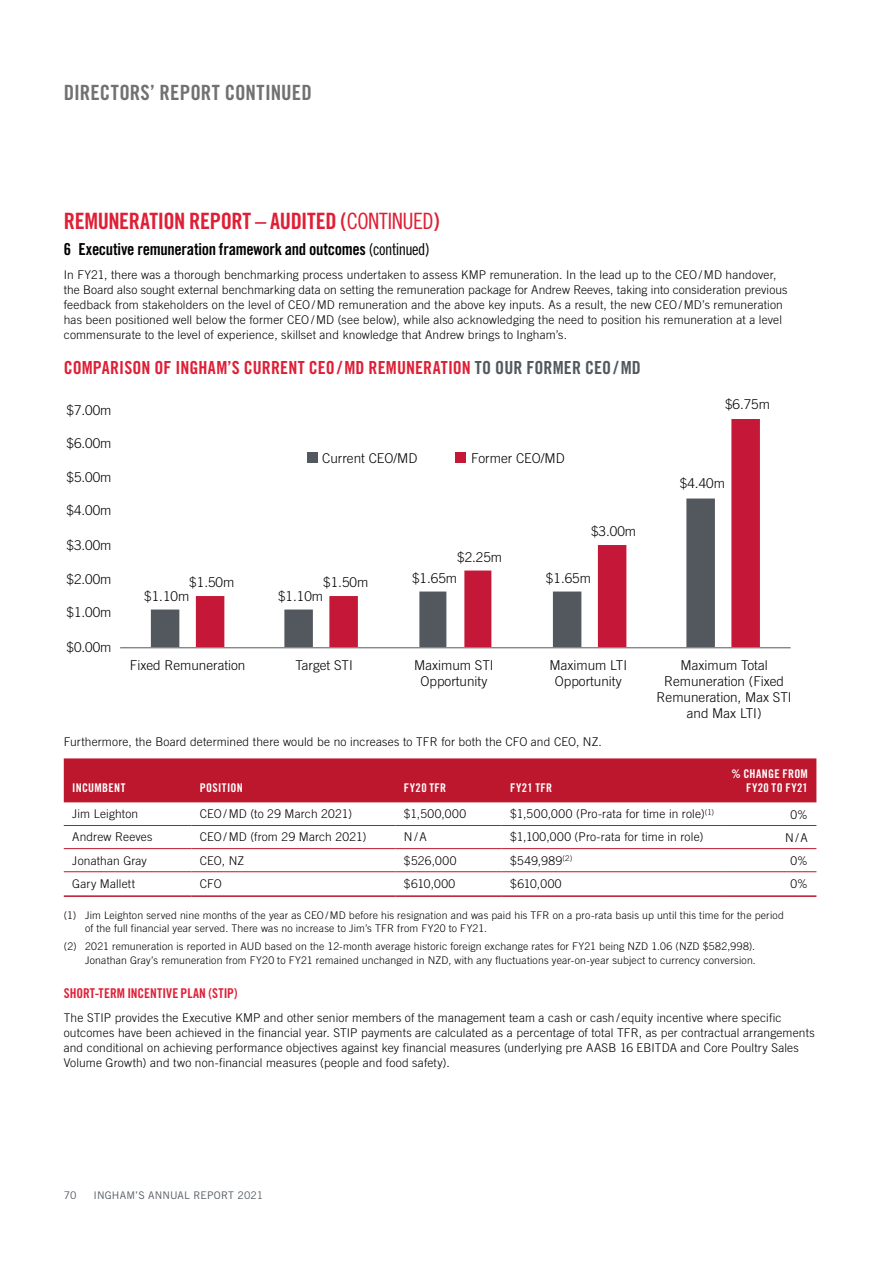
<style>
.page{position:relative;width:893px;height:1263px;background:#fff}
.page>*{position:absolute;margin:0;border:0;box-sizing:border-box;transform-origin:0 0}
.t1{font:22.5px "Trade Gothic Bold Cond Twenty";color:#df1f36}
.t2{font:22.5px "Trade Gothic Cond Eighteen";letter-spacing:-.025em;color:#df1f36}
.t3{font:21px "Trade Gothic Bold Cond Twenty";color:#717171}
.t4{font:18px "Trade Gothic Bold Cond Twenty";letter-spacing:.005em;color:#df1f36}
.t5{font:16.5px "Trade Gothic Bold Cond Twenty";letter-spacing:-.02em;color:#000}
.t6{font:300 13.5px/16.2px "Trade Gothic";color:#000;text-align:center}
.t7{font:13.5px "Trade Gothic Bold Cond Twenty";letter-spacing:.005em;color:#df1f36}
.t8{font:300 12px/15px "Trade Gothic";letter-spacing:.01em;color:#000}
.t9{font:12px/13.5px "Trade Gothic Bold Cond Twenty";letter-spacing:.03em;color:#fff;text-align:right}
.t10{font:300 10.5px/13.5px "Trade Gothic";letter-spacing:.015em;color:#000}
.t11{font:10.5px "Trade Gothic";letter-spacing:.015em;color:#53585f}
.s1{font-family:"Trade Gothic Bold Cond Twenty"}
.s2{font-family:"Trade Gothic Cond Eighteen"}
.s3{color:#53585f}
</style>
<div class="page">
<svg style="left:151px;top:596px;width:45px;height:51px"></svg>
<svg style="left:196px;top:419px;width:564px;height:228px"></svg>
<div style="left:307px;top:452px;width:10px;height:10px;background:#53585f"></div>
<div style="left:455px;top:452px;width:11px;height:10px;background:#c51839"></div>
<hr style="left:120px;top:647px;width:671px;height:1px;background:#53585f">
<div style="left:64px;top:758px;width:752px;height:44px;background:#bc172c"></div>
<hr style="left:64px;top:825px;width:127px;height:1px;background:#bc172c">
<hr style="left:191px;top:825px;width:204px;height:1px;background:#bc172c">
<hr style="left:395px;top:825px;width:107px;height:1px;background:#bc172c">
<hr style="left:502px;top:825px;width:221px;height:1px;background:#bc172c">
<hr style="left:723px;top:825px;width:93px;height:1px;background:#bc172c">
<hr style="left:64px;top:848px;width:127px;height:1px;background:#bc172c">
<hr style="left:191px;top:848px;width:204px;height:1px;background:#bc172c">
<hr style="left:395px;top:848px;width:107px;height:1px;background:#bc172c">
<hr style="left:502px;top:848px;width:221px;height:1px;background:#bc172c">
<hr style="left:723px;top:848px;width:93px;height:1px;background:#bc172c">
<hr style="left:64px;top:871px;width:127px;height:1px;background:#bc172c">
<hr style="left:191px;top:871px;width:204px;height:1px;background:#bc172c">
<hr style="left:395px;top:871px;width:107px;height:1px;background:#bc172c">
<hr style="left:502px;top:871px;width:221px;height:1px;background:#bc172c">
<hr style="left:723px;top:871px;width:93px;height:1px;background:#bc172c">
<hr style="left:64px;top:895px;width:127px;height:2px;background:#bc172c">
<hr style="left:191px;top:895px;width:204px;height:2px;background:#bc172c">
<hr style="left:395px;top:895px;width:107px;height:2px;background:#bc172c">
<hr style="left:502px;top:895px;width:221px;height:2px;background:#bc172c">
<hr style="left:723px;top:895px;width:93px;height:2px;background:#bc172c">
<h2 class="t3" style="left:64px;top:80px;width:21px">Directors</h2>
<h2 class="t3" style="left:150px;top:80px;width:21px">’ report</h2>
<h2 class="t3" style="left:225px;top:80px;width:89px">CONTINUED</h2>
<h1 class="t1" style="left:64px;top:207px;width:22px">Remuneration</h1>
<h1 class="t1" style="left:189px;top:207px;width:12px">report</h1>
<h1 class="t1" style="left:255px;top:207px;width:26px">– audited</h1>
<h1 class="t2" style="left:341px;top:208px;width:101px"><span class="s1">(</span>CONTINUED<span class="s1">)</span></h1>
<h3 class="t5" style="left:64px;top:239px;width:368px">6 Executive remuneration framework and outcomes <span class="s2">(continued)</span></h3>
<p class="t8" style="left:64px;top:267px;width:725px">In FY21, there was a thorough benchmarking process undertaken to assess KMP remuneration. In the lead up to the CEO/ MD handover, the Board also sought external benchmarking data on setting the remuneration package for Andrew Reeves, taking into consideration previous feedback from stakeholders on the level of CEO/ MD remuneration and the above key inputs. As a result, the new CEO/ MD’s remuneration has been positioned well below the former CEO/ MD (see below), while also acknowledging the need to position his remuneration at a level commensurate to the level of experience, skillset and knowledge that Andrew brings to Ingham’s.</p>
<h3 class="t4" style="left:64px;top:357px;width:578px">COMPARISON OF INGHAM’S CURRENT CEO /MD REMUNERATION <span class="s3">TO OUR FORMER CEO /MD</span></h3>
<p class="t6" style="left:66px;top:401px;width:47px">$7.00m</p>
<p class="t6" style="left:66px;top:434px;width:47px">$6.00m</p>
<p class="t6" style="left:66px;top:469px;width:47px">$5.00m</p>
<p class="t6" style="left:66px;top:502px;width:47px">$4.00m</p>
<p class="t6" style="left:66px;top:536px;width:47px">$3.00m</p>
<p class="t6" style="left:66px;top:571px;width:47px">$2.00m</p>
<p class="t6" style="left:66px;top:604px;width:47px">$1.00m</p>
<p class="t6" style="left:66px;top:638px;width:47px">$0.00m</p>
<p class="t6" style="left:322px;top:449px;width:97px">Current CEO/MD</p>
<p class="t6" style="left:471px;top:449px;width:95px">Former CEO/MD</p>
<p class="t6" style="left:457px;top:548px;width:47px">$2.25m</p>
<p class="t6" style="left:591px;top:523px;width:47px">$3.00m</p>
<p class="t6" style="left:189px;top:574px;width:47px">$1.50m</p>
<p class="t6" style="left:323px;top:574px;width:47px">$1.50m</p>
<p class="t6" style="left:144px;top:587px;width:47px">$1.10m</p>
<p class="t6" style="left:278px;top:587px;width:47px">$1.10m</p>
<p class="t6" style="left:412px;top:569px;width:47px">$1.65m</p>
<p class="t6" style="left:546px;top:569px;width:47px">$1.65m</p>
<p class="t6" style="left:725px;top:395px;width:47px">$6.75m</p>
<p class="t6" style="left:680px;top:475px;width:47px">$4.40m</p>
<p class="t6" style="left:130px;top:656px;width:117px">Fixed Remuneration</p>
<p class="t6" style="left:296px;top:656px;width:59px">Target STI</p>
<p class="t6" style="left:414px;top:656px;width:81px">Maximum STI<br>Opportunity</p>
<p class="t6" style="left:549px;top:656px;width:79px">Maximum LTI<br>Opportunity</p>
<p class="t6" style="left:657px;top:656px;width:137px">Maximum Total<br>Remuneration (Fixed<br>Remuneration, Max STI and Max LTI)</p>
<p class="t8" style="left:64px;top:734px;width:539px">Furthermore, the Board determined there would be no increases to TFR for both the CFO and CEO, NZ.</p>
<p class="t9" style="left:72px;top:781px;width:55px">INCUMBENT</p>
<p class="t9" style="left:200px;top:781px;width:44px">POSITION</p>
<p class="t9" style="left:404px;top:781px;width:44px">FY20 TFR</p>
<p class="t9" style="left:510px;top:781px;width:44px">FY21 TFR</p>
<p class="t9" style="left:731px;top:767px;width:78px">% CHANGE FROM<br>FY20 TO FY21</p>
<p class="t8" style="left:72px;top:806px;width:67px">Jim Leighton</p>
<p class="t8" style="left:200px;top:806px;width:154px">CEO/ MD (to 29 March 2021)</p>
<p class="t8" style="left:404px;top:806px;width:64px">$1,500,000</p>
<p class="t8" style="left:510px;top:806px;width:205px">$1,500,000 (Pro‑rata for time in role)<sup>(1)</sup></p>
<p class="t8" style="left:790px;top:807px;width:19px">0%</p>
<p class="t8" style="left:72px;top:829px;width:82px">Andrew Reeves</p>
<p class="t8" style="left:200px;top:829px;width:168px">CEO/ MD (from 29 March 2021)</p>
<p class="t8" style="left:404px;top:829px;width:24px">N/A</p>
<p class="t8" style="left:510px;top:829px;width:195px">$1,100,000 (Pro‑rata for time in role)</p>
<p class="t8" style="left:785px;top:830px;width:24px">N/A</p>
<p class="t8" style="left:72px;top:852px;width:76px">Jonathan Gray</p>
<p class="t8" style="left:200px;top:852px;width:46px">CEO, NZ</p>
<p class="t8" style="left:404px;top:852px;width:54px">$526,000</p>
<p class="t8" style="left:510px;top:852px;width:64px">$549,989<sup>(2)</sup></p>
<p class="t8" style="left:790px;top:853px;width:19px">0%</p>
<p class="t8" style="left:72px;top:876px;width:64px">Gary Mallett</p>
<p class="t8" style="left:200px;top:876px;width:24px">CFO</p>
<p class="t8" style="left:404px;top:876px;width:53px">$610,000</p>
<p class="t8" style="left:510px;top:876px;width:53px">$610,000</p>
<p class="t8" style="left:790px;top:876px;width:19px">0%</p>
<p class="t10" style="left:85px;top:908px;width:700px;text-indent:-21px">(1) Jim Leighton served nine months of the year as CEO/ MD before his resignation and was paid his TFR on a pro‑rata basis up until this time for the period of the full financial year served. There was no increase to Jim’s TFR from FY20 to FY21.</p>
<p class="t10" style="left:64px;top:939px;width:693px;text-align:right">(2) 2021 remuneration is reported in AUD based on the 12‑month average historic foreign exchange rates for FY21 being NZD 1.06 (NZD $582,998).<br>Jonathan Gray’s remuneration from FY20 to FY21 remained unchanged in NZD, with any fluctuations year‑on‑year subject to currency conversion.</p>
<p class="t7" style="left:64px;top:985px;width:175px">SHORT‑TERM INCENTIVE PLAN (STIP)</p>
<p class="t8" style="left:64px;top:1010px;width:752px">The STIP provides the Executive KMP and other senior members of the management team a cash or cash / equity incentive where specific outcomes have been achieved in the financial year. STIP payments are calculated as a percentage of total TFR, as per contractual arrangements and conditional on achieving performance objectives against key financial measures (underlying pre AASB 16 EBITDA and Core Poultry Sales Volume Growth) and two non‑financial measures (people and food safety).</p>
<p class="t11" style="left:64px;top:1189px;width:14px">70</p>
<p class="t11" style="left:94px;top:1189px;width:171px">INGHAM’S ANNUAL REPORT 2021</p>
</div>
